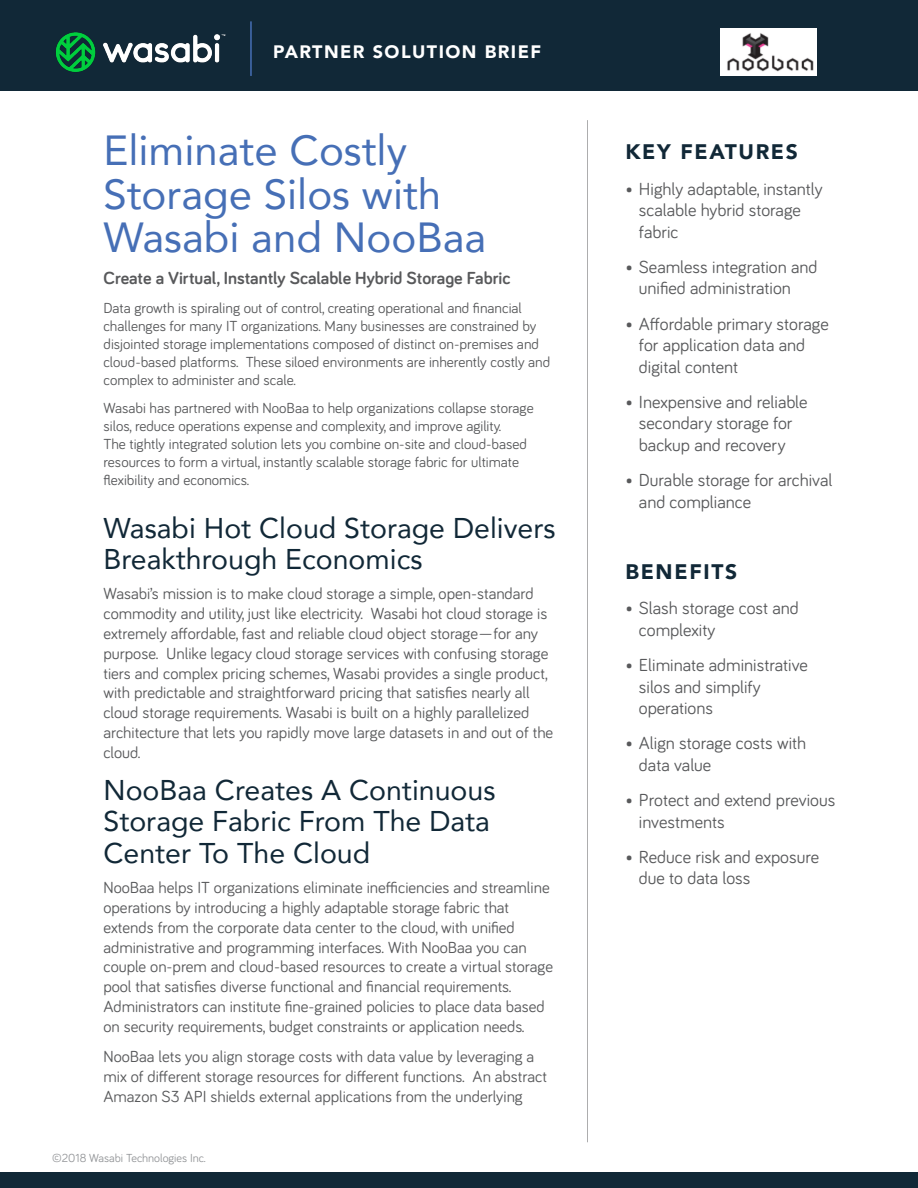
<style>
.page{position:relative;width:918px;height:1188px;background:#fff}
.page>*{position:absolute;margin:0;border:0;box-sizing:border-box;transform-origin:0 0}
.t1{font:42px/43.5px "Avenir";color:#466fb6}
.t2{font:28.5px/31.5px "Avenir";color:#112837}
.t3{font:900 21px "Avenir";letter-spacing:.08em;color:#112837}
.t4{font:18px/21.6px "Bariol";color:#58595b}
.t5{font:700 18px "Bariol";color:#58595b}
.t6{font:900 18px "Avenir";letter-spacing:.08em;color:#fff}
.t7{font:16.5px/19.8px "Bariol";color:#58595b}
.t8{font:15px/18px "Bariol";color:#58595b}
.t9{font:12px "Bariol";color:#939598}
</style>
<div class="page">
<div style="left:0;top:0;width:918px;height:91px;background:#112837"></div>
<img style="left:56px;top:32px;width:170px;height:40px">
<hr style="left:250px;top:21px;width:2px;height:55px;background:#466fb6">
<div style="left:0;top:1173px;width:918px;height:15px;background:#112837"></div>
<hr style="left:587px;top:120px;width:1px;height:1022px;background:#58595b">
<img style="left:720px;top:28px;width:96px;height:47px">
<p class="t6" style="left:273px;top:37px;width:269px">PARTNER SOLUTION BRIEF</p>
<h1 class="t1" style="left:104px;top:127px;width:384px">Eliminate Costly<br>Storage Silos with<br>Wasabi and NooBaa</h1>
<p class="t5" style="left:104px;top:266px;width:408px">Create a Virtual, Instantly Scalable Hybrid Storage Fabric</p>
<p class="t8" style="left:104px;top:298px;width:448px">Data growth is spiraling out of control, creating operational and financial challenges for many IT organizations. Many businesses are constrained by disjointed storage implementations composed of distinct on-premises and cloud-based platforms. These siloed environments are inherently costly and complex to administer and scale.</p>
<p class="t8" style="left:104px;top:398px;width:432px">Wasabi has partnered with NooBaa to help organizations collapse storage silos, reduce operations expense and complexity, and improve agility.<br>The tightly integrated solution lets you combine on-site and cloud-based resources to form a virtual, instantly scalable storage fabric for ultimate flexibility and economics.</p>
<h2 class="t2" style="left:104px;top:511px;width:454px">Wasabi Hot Cloud Storage Delivers<br>Breakthrough Economics</h2>
<p class="t7" style="left:104px;top:583px;width:451px">Wasabi’s mission is to make cloud storage a simple, open-standard commodity and utility, just like electricity. Wasabi hot cloud storage is extremely affordable, fast and reliable cloud object storage—for any purpose. Unlike legacy cloud storage services with confusing storage tiers and complex pricing schemes, Wasabi provides a single product, with predictable and straightforward pricing that satisfies nearly all cloud storage requirements. Wasabi is built on a highly parallelized architecture that lets you rapidly move large datasets in and out of the cloud.</p>
<h2 class="t2" style="left:104px;top:773px;width:393px">NooBaa Creates A Continuous<br>Storage Fabric From The Data<br>Center To The Cloud</h2>
<p class="t7" style="left:104px;top:877px;width:451px">NooBaa helps IT organizations eliminate inefficiencies and streamline operations by introducing a highly adaptable storage fabric that extends from the corporate data center to the cloud, with unified administrative and programming interfaces. With NooBaa you can couple on-prem and cloud-based resources to create a virtual storage pool that satisfies diverse functional and financial requirements.<br>Administrators can institute fine-grained policies to place data based on security requirements, budget constraints or application needs.</p>
<p class="t7" style="left:104px;top:1046px;width:445px">NooBaa lets you align storage costs with data value by leveraging a mix of different storage resources for different functions. An abstract<br>Amazon S3 API shields external applications from the underlying</p>
<p class="t9" style="left:52px;top:1149px;width:155px">©2018 Wasabi Technologies Inc.</p>
<p class="t3" style="left:625px;top:134px;width:174px">KEY FEATURES</p>
<p class="t4" style="left:639px;top:177px;width:185px;text-indent:-14px">• Highly adaptable, instantly scalable hybrid storage fabric</p>
<p class="t4" style="left:639px;top:255px;width:180px;text-indent:-14px">• Seamless integration and unified administration</p>
<p class="t4" style="left:639px;top:312px;width:191px;text-indent:-14px">• Affordable primary storage for application data and digital content</p>
<p class="t4" style="left:625px;top:390px;width:184px;text-align:center">• Inexpensive and reliable secondary storage for backup and recovery</p>
<p class="t4" style="left:639px;top:468px;width:195px;text-indent:-14px">• Durable storage for archival and compliance</p>
<p class="t3" style="left:625px;top:554px;width:113px">BENEFITS</p>
<p class="t4" style="left:639px;top:597px;width:162px;text-indent:-14px">• Slash storage cost and complexity</p>
<p class="t4" style="left:639px;top:653px;width:171px;text-indent:-14px">• Eliminate administrative silos and simplify operations</p>
<p class="t4" style="left:639px;top:732px;width:169px;text-indent:-14px">• Align storage costs with data value</p>
<p class="t4" style="left:639px;top:788px;width:198px;text-indent:-14px">• Protect and extend previous investments</p>
<p class="t4" style="left:639px;top:845px;width:182px;text-indent:-14px">• Reduce risk and exposure due to data loss</p>
</div>
